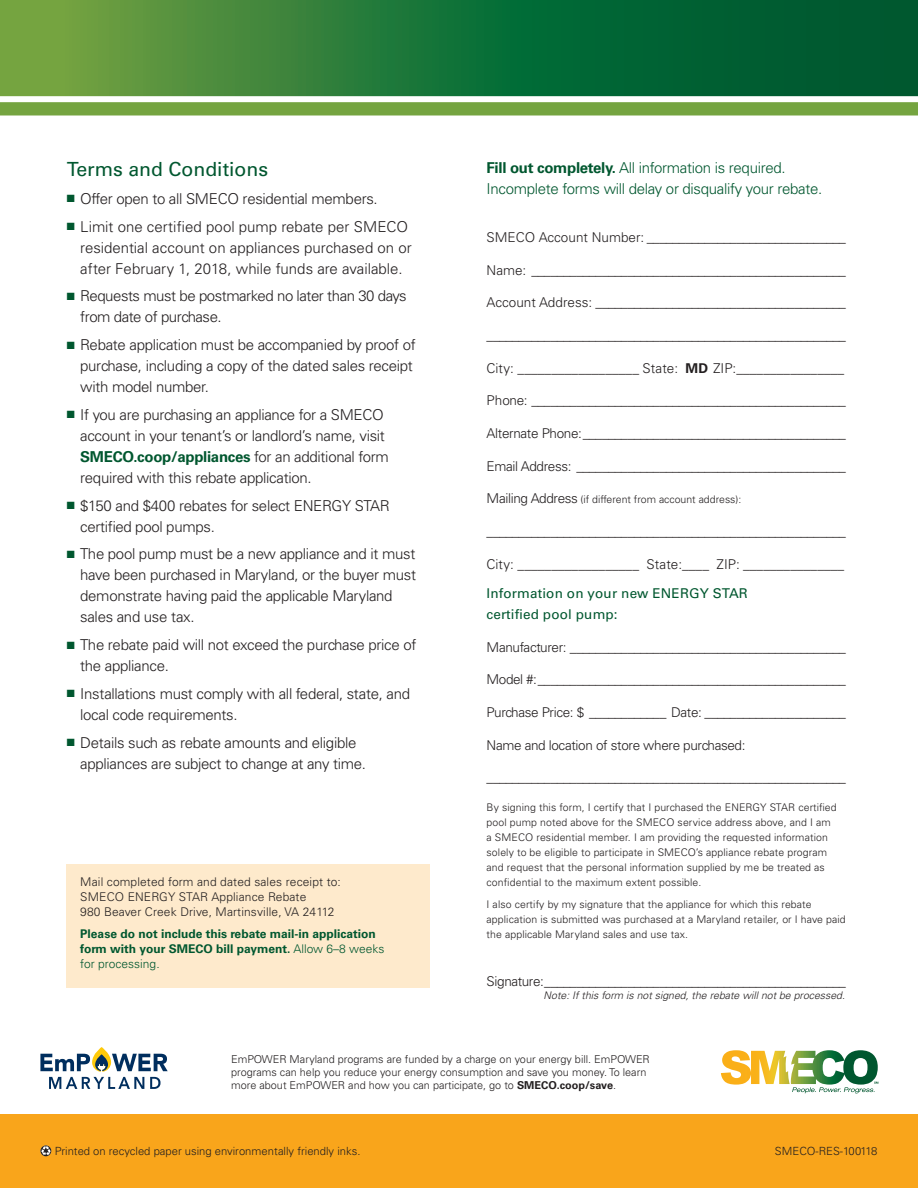
<style>
.page{position:relative;width:918px;height:1188px;background:#fff}
.page>*{position:absolute;margin:0;border:0;box-sizing:border-box;transform-origin:0 0}
.Subhead_level_1{font:19.5px "Univers LT Std";color:#00572f}
.t1{font:300 15px/21px "Univers LT Std";letter-spacing:-.02em;color:#231f20}
.t2{font:300 15px/21px "Univers LT Std";color:#231f20}
.Body_black{font:300 15px/21px "Univers LT Std";letter-spacing:-.02em;color:#00572f}
.Questions{font:300 13.5px "Univers LT Std";letter-spacing:-.025em;color:#231f20}
.Questions-2{font:300 13.5px "Univers LT Std";color:#231f20}
.Body_black-2{font:13.5px/21px "Univers LT Std";letter-spacing:.01em;color:#00572f}
.Body_black-3{font:300 12px/15px "Univers LT Std";letter-spacing:.01em;color:#231f20}
.t3{font:700 12px/15px "Univers LT Std";color:#00572f}
.bottom_info{font:300 11.25px "Univers LT Std";color:#231f20}
.bottom_info-2{font:300 10.8px/12.8px "Univers LT Std";color:#231f20}
.body{font:300 10.5px/15px "Univers LT Std";letter-spacing:.01em;color:#231f20}
.t4{font:italic 300 10.5px "Univers LT Std";color:#231f20}
.Questions-3{font:300 10.5px "Univers LT Std";color:#231f20}
.s1{color:#00572f}
.s2{font-weight:700;color:#00572f}
.s3{font-weight:300}
.s4{font-weight:700}
.s5{font-size:13.5px}
</style>
<div class="page">
<div style="left:0;top:1114px;width:918px;height:74px;background:#f9a51b"></div>
<svg style="left:0;top:0;width:918px;height:93px;background:#247738"></svg>
<svg style="left:0;top:93px;width:918px;height:23px"></svg>
<div style="left:67px;top:864px;width:363px;height:124px;background:#feeacc"></div>
<svg style="left:40px;top:1047px;width:128px;height:42px"></svg>
<svg style="left:721px;top:1050px;width:157px;height:43px"></svg>
<svg style="left:40px;top:1145px;width:11px;height:11px"></svg>
<p class="Subhead_level_1" style="left:67px;top:158px;width:203px">Terms and Conditions</p>
<p class="t1" style="left:67px;top:188px;width:313px"><span class="s1">■</span> Offer open to all SMECO residential members.</p>
<p class="t2" style="left:80px;top:216px;width:333px;text-indent:-14px"><span class="s1">■</span> Limit one certified pool pump rebate per SMECO residential account on appliances purchased on or after February 1, 2018, while funds are available.</p>
<p class="t1" style="left:80px;top:286px;width:328px;text-indent:-14px"><span class="s1">■</span> Requests must be postmarked no later than 30 days from date of purchase.</p>
<p class="t1" style="left:80px;top:334px;width:337px;text-indent:-14px"><span class="s1">■</span> Rebate application must be accompanied by proof of purchase, including a copy of the dated sales receipt with model number.</p>
<p class="t1" style="left:80px;top:404px;width:310px;text-indent:-14px"><span class="s1">■</span> If you are purchasing an appliance for a SMECO account in your tenant’s or landlord’s name, visit <span class="s2">SMECO.coop/appliances</span> for an additional form required with this rebate application.</p>
<p class="t1" style="left:80px;top:495px;width:311px;text-indent:-14px"><span class="s1">■</span> $150 and $400 rebates for select ENERGY STAR certified pool pumps.</p>
<p class="t1" style="left:80px;top:544px;width:337px;text-indent:-14px"><span class="s1">■</span> The pool pump must be a new appliance and it must have been purchased in Maryland, or the buyer must demonstrate having paid the applicable Maryland sales and use tax.</p>
<p class="t1" style="left:80px;top:634px;width:338px;text-indent:-14px"><span class="s1">■</span> The rebate paid will not exceed the purchase price of the appliance.</p>
<p class="t1" style="left:80px;top:683px;width:331px;text-indent:-14px"><span class="s1">■</span> Installations must comply with all federal, state, and local code requirements.</p>
<p class="t1" style="left:80px;top:732px;width:287px;text-indent:-14px"><span class="s1">■</span> Details such as rebate amounts and eligible appliances are subject to change at any time.</p>
<p class="Body_black-3" style="left:80px;top:875px;width:262px">Mail completed form and dated sales receipt to:</p>
<p class="Body_black-3" style="left:80px;top:890px;width:256px">SMECO ENERGY STAR Appliance Rebate<br>980 Beaver Creek Drive, Martinsville, VA 24112</p>
<p class="t3" style="left:80px;top:927px;width:306px">Please do not include this rebate mail-in application form with your SMECO bill payment. <span class="s3">Allow 6–8 weeks for processing.</span></p>
<p class="Body_black" style="left:487px;top:157px;width:337px"><span class="s4">Fill out completely.</span> All information is required.<br>Incomplete forms will delay or disqualify your rebate.</p>
<p class="Questions-2" style="left:487px;top:229px;width:361px">SMECO Account Number: _______________________________</p>
<p class="Questions" style="left:487px;top:262px;width:361px">Name: _________________________________________________</p>
<p class="Questions-2" style="left:487px;top:295px;width:361px">Account Address: _______________________________________</p>
<p class="Questions" style="left:487px;top:327px;width:361px">________________________________________________________</p>
<p class="Questions-2" style="left:487px;top:360px;width:359px">City: __________________ State: <span class="s4">MD</span> ZIP:________________</p>
<p class="Questions" style="left:487px;top:392px;width:361px">Phone: _________________________________________________</p>
<p class="Questions" style="left:487px;top:425px;width:361px">Alternate Phone:_________________________________________</p>
<p class="Questions" style="left:487px;top:458px;width:361px">Email Address: __________________________________________</p>
<p class="Questions-3" style="left:487px;top:493px;width:256px"><span class="s5">Mailing Address</span> (if different from account address):</p>
<p class="Questions" style="left:487px;top:523px;width:361px">________________________________________________________</p>
<p class="Questions-2" style="left:487px;top:556px;width:359px">City: __________________ State:____ ZIP: _______________</p>
<p class="Body_black-2" style="left:487px;top:583px;width:263px">Information on your new ENERGY STAR certified pool pump:</p>
<p class="Questions" style="left:487px;top:639px;width:361px">Manufacturer: ___________________________________________</p>
<p class="Questions" style="left:487px;top:672px;width:361px">Model #:________________________________________________</p>
<p class="Questions" style="left:487px;top:704px;width:361px">Purchase Price: $ ____________ Date: ______________________</p>
<p class="Questions" style="left:487px;top:737px;width:260px">Name and location of store where purchased:</p>
<p class="Questions" style="left:487px;top:769px;width:361px">________________________________________________________</p>
<p class="body" style="left:487px;top:800px;width:352px">By signing this form, I certify that I purchased the ENERGY STAR certified pool pump noted above for the SMECO service address above, and I am a SMECO residential member. I am providing the requested information solely to be eligible to participate in SMECO’s appliance rebate program and request that the personal information supplied by me be treated as confidential to the maximum extent possible.</p>
<p class="body" style="left:487px;top:896px;width:361px">I also certify by my signature that the appliance for which this rebate application is submitted was purchased at a Maryland retailer, or I have paid the applicable Maryland sales and use tax.</p>
<p class="Questions" style="left:487px;top:973px;width:361px">Signature:_______________________________________________</p>
<p class="t4" style="left:544px;top:989px;width:303px">Note: If this form is not signed, the rebate will not be processed.</p>
<p class="bottom_info-2" style="left:231px;top:1053px;width:420px">EmPOWER Maryland programs are funded by a charge on your energy bill. EmPOWER programs can help you reduce your energy consumption and save you money. To learn more about EmPOWER and how you can participate, go to <span class="s4">SMECO.coop/save</span>.</p>
<p class="bottom_info" style="left:55px;top:1144px;width:307px">Printed on recycled paper using environmentally friendly inks.</p>
<p class="bottom_info" style="left:775px;top:1144px;width:104px">SMECO-RES-100118</p>
</div>
